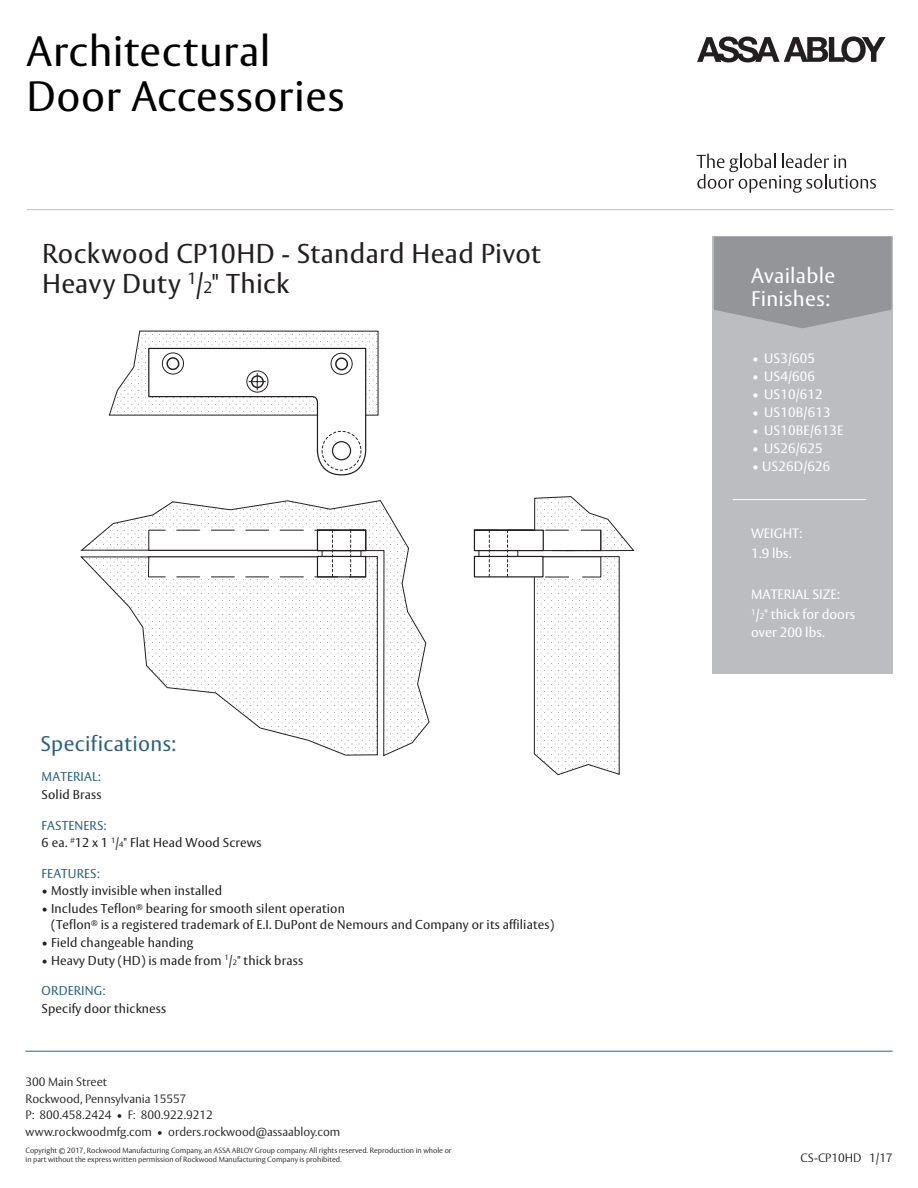
<style>
.page{position:relative;width:918px;height:1188px;background:#fff}
.page>*{position:absolute;margin:0;border:0;box-sizing:border-box;transform-origin:0 0}
.t1{font:42px/45.8px "ASSA Vesta";letter-spacing:.015em;color:#000}
.t2{font:27px/30px "ASSA Vesta";letter-spacing:.015em;color:#231f20}
.t3{font:21px/22.5px "ASSA Vesta";letter-spacing:.015em;color:#fff}
.t4{font:21px "ASSA Vesta";letter-spacing:.015em;color:#2b627f}
.t5{font:13.5px/20.1px "ASSA Vesta";letter-spacing:.01em;color:#fff}
.t6{font:12.75px/17.5px "ASSA Vesta";letter-spacing:.01em;color:#231f20}
.t7{font:12.75px "ASSA Vesta";letter-spacing:.01em;color:#2b627f}
.t8{font:300 12px/16.5px "ASSA Vesta";color:#231f20}
.t9{font:300 7.5px/9px "ASSA Vesta";color:#231f20}
.s1{font-size:16.2px}
.s2{color:#2b627f}
.s3{font-size:7.65px}
.s4{font-size:8.1px}
</style>
<div class="page">
<div style="left:713px;top:237px;width:180px;height:437px;background:#bcbdc0"></div>
<svg style="left:714px;top:237px;width:178px;height:91px"></svg>
<hr style="left:26px;top:1051px;width:866px;height:1px;background:#2b627f">
<svg style="left:81px;top:500px;width:348px;height:256px"></svg>
<svg style="left:148px;top:415px;width:219px;height:137px"></svg>
<svg style="left:109px;top:331px;width:269px;height:84px"></svg>
<hr style="left:317px;top:529px;width:49px;height:2px;background:#231f20">
<div style="left:166px;top:357px;width:13px;height:13px;border:1px solid #231f20;border-radius:50%"></div>
<div style="left:162px;top:353px;width:22px;height:21px;border:1px solid #231f20;border-radius:50%"></div>
<div style="left:332px;top:441px;width:19px;height:19px;border:1px solid #231f20;border-radius:50%"></div>
<div style="left:251px;top:375px;width:13px;height:13px;border:1px solid #231f20;border-radius:50%"></div>
<div style="left:247px;top:371px;width:21px;height:21px;border:1px solid #231f20;border-radius:50%"></div>
<div style="left:335px;top:357px;width:13px;height:13px;border:1px solid #231f20;border-radius:50%"></div>
<div style="left:331px;top:353px;width:21px;height:22px;border:1px solid #231f20;border-radius:50%"></div>
<div style="left:322px;top:431px;width:39px;height:39px;border:1px dashed #231f20;border-radius:50%"></div>
<svg style="left:148px;top:530px;width:218px;height:48px"></svg>
<svg style="left:473px;top:496px;width:161px;height:279px"></svg>
<hr style="left:733px;top:499px;width:133px;height:1px;background:#fff">
<svg style="left:697px;top:36px;width:189px;height:26px"></svg>
<svg style="left:697px;top:154px;width:179px;height:39px"></svg>
<hr style="left:27px;top:209px;width:867px;height:1px;background:#bcbdc0">
<h1 class="t1" style="left:27px;top:30px;width:319px">Architectural<br>Door Accessories</h1>
<h2 class="t2" style="left:42px;top:240px;width:500px">Rockwood CP10HD - Standard Head Pivot<br>Heavy Duty <sup>1</sup>/<span class="s1">2</span>" Thick</h2>
<h3 class="t4" style="left:41px;top:731px;width:137px">Specifications:</h3>
<p class="t7" style="left:42px;top:769px;width:61px">MATERIAL:</p>
<p class="t6" style="left:42px;top:786px;width:61px">Solid Brass</p>
<p class="t6" style="left:42px;top:817px;width:222px"><span class="s2">FASTENERS:<br></span>6 ea. <sup>#</sup>12 x 1 <sup>1</sup>/<span class="s3">4</span>" Flat Head Wood Screws</p>
<p class="t7" style="left:42px;top:866px;width:60px">FEATURES:</p>
<p class="t6" style="left:42px;top:883px;width:182px">• Mostly invisible when installed</p>
<p class="t6" style="left:51px;top:901px;width:505px;line-height:16.5px;text-indent:-9px">• Includes Teflon<sup>®</sup> bearing for smooth silent operation<br>(Teflon<sup>®</sup> is a registered trademark of E.I. DuPont de Nemours and Company or its affiliates)</p>
<p class="t6" style="left:42px;top:934px;width:153px">• Field changeable handing</p>
<p class="t6" style="left:42px;top:952px;width:263px">• Heavy Duty (HD) is made from <sup>1</sup>/<span class="s3">2</span>" thick brass</p>
<p class="t7" style="left:42px;top:983px;width:65px">ORDERING:</p>
<p class="t6" style="left:42px;top:1000px;width:126px">Specify door thickness</p>
<h3 class="t3" style="left:751px;top:265px;width:86px">Available<br>Finishes:</h3>
<p class="t5" style="left:752px;top:349px;width:64px">• US3/605</p>
<p class="t5" style="left:752px;top:367px;width:64px">• US4/606</p>
<p class="t5" style="left:752px;top:385px;width:72px">• US10/612</p>
<p class="t5" style="left:752px;top:403px;width:80px">• US10B/613</p>
<p class="t5" style="left:752px;top:421px;width:93px">• US10BE/613E</p>
<p class="t5" style="left:752px;top:439px;width:72px">• US26/625</p>
<p class="t5" style="left:752px;top:457px;width:80px">• US26D/626</p>
<p class="t5" style="left:751px;top:524px;width:53px">WEIGHT:<br>1.9 lbs.</p>
<p class="t5" style="left:751px;top:585px;width:106px">MATERIAL SIZE:<br><sup>1</sup>/<span class="s4">2</span>" thick for doors</p>
<p class="t5" style="left:751px;top:623px;width:75px">over 200 lbs.</p>
<p class="t8" style="left:26px;top:1074px;width:316px">300 Main Street<br>Rockwood, Pennsylvania 15557<br>P: 800.458.2424 • F: 800.922.9212 www.rockwoodmfg.com • orders.rockwood@assaabloy.com</p>
<p class="t9" style="left:26px;top:1147px;width:428px">Copyright © 2017, Rockwood Manufacturing Company, an ASSA ABLOY Group company. All rights reserved. Reproduction in whole or in part without the express written permission of Rockwood Manufacturing Company is prohibited.</p>
<p class="t8" style="left:800px;top:1151px;width:94px">CS-CP10HD 1/17</p>
</div>
